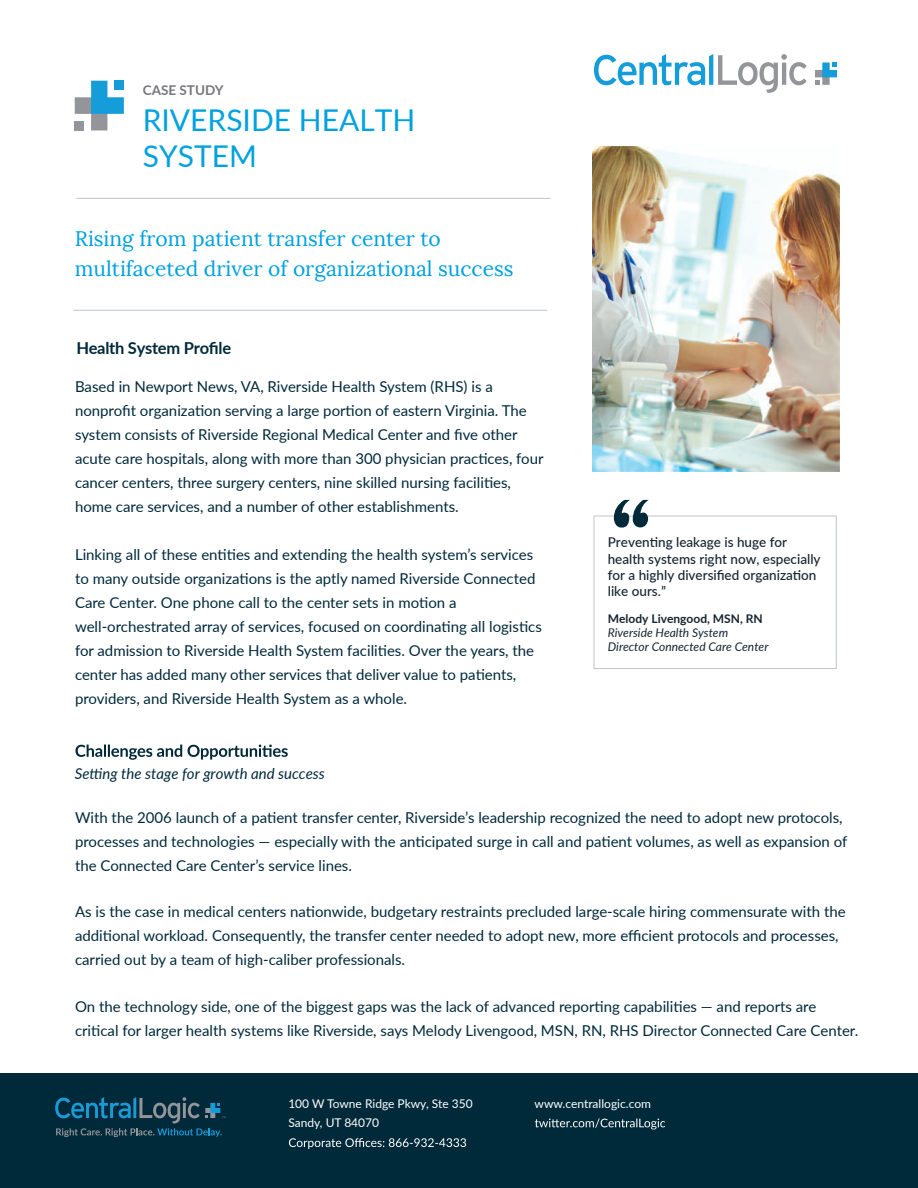
<style>
.page{position:relative;width:918px;height:1188px;background:#fff}
.page>*{position:absolute;margin:0;border:0;box-sizing:border-box;transform-origin:0 0}
.t1{font:30px/36px "Lato";color:#00a1df}
.t2{font:21px/30px "Lora";color:#00a1df}
.t3{font:700 16.5px "Lato";letter-spacing:-.015em;color:#00293a}
.t4{font:15px/24px "Lato";color:#00293a}
.t5{font:italic 15px "Lato";color:#00293a}
.t6{font:500 13.5px/16.2px "Lato";color:#16242e}
.t7{font:700 13.5px "Lato";color:#75777a}
.t8{font:12px/19.6px "Lato";color:#fff}
.t9{font:italic 12px/14.4px "Lato";color:#16242e}
.t10{font:700 12px "Lato";color:#16242e}
</style>
<div class="page">
<img style="left:593px;top:147px;width:246px;height:325px">
<div style="left:0;top:1073px;width:918px;height:115px;background:#00293a"></div>
<div style="left:594px;top:516px;width:243px;height:153px;border:1px solid #c1c5c9"></div>
<svg style="left:614px;top:500px;width:35px;height:28px"></svg>
<hr style="left:76px;top:198px;width:474px;height:1px;background:#c1c5c9">
<hr style="left:73px;top:310px;width:474px;height:1px;background:#c1c5c9">
<svg style="left:75px;top:745px;width:213px;height:15px"></svg>
<svg style="left:289px;top:1138px;width:177px;height:11px"></svg>
<svg style="left:535px;top:1118px;width:130px;height:12px"></svg>
<svg style="left:594px;top:54px;width:213px;height:39px"></svg>
<svg style="left:815px;top:63px;width:22px;height:22px"></svg>
<svg style="left:75px;top:81px;width:49px;height:49px"></svg>
<div style="left:75px;top:121px;width:9px;height:9px;background:#94959a"></div>
<div style="left:115px;top:81px;width:9px;height:9px;background:#159dd9"></div>
<svg style="left:55px;top:1097px;width:171px;height:40px"></svg>
<p class="t7" style="left:143px;top:80px;width:82px">CASE STUDY</p>
<h1 class="t1" style="left:143px;top:100px;width:274px">RIVERSIDE HEALTH<br>SYSTEM</h1>
<h2 class="t2" style="left:75px;top:224px;width:440px">Rising from patient transfer center to multifaceted driver of organizational success</h2>
<p class="t3" style="left:76px;top:336px;width:156px">Health System Profile</p>
<p class="t4" style="left:75px;top:374px;width:470px">Based in Newport News, VA, Riverside Health System (RHS) is a nonprofit organization serving a large portion of eastern Virginia. The system consists of Riverside Regional Medical Center and five other acute care hospitals, along with more than 300 physician practices, four cancer centers, three surgery centers, nine skilled nursing facilities, home care services, and a number of other establishments.</p>
<p class="t4" style="left:75px;top:542px;width:468px">Linking all of these entities and extending the health system’s services to many outside organizations is the aptly named Riverside Connected Care Center. One phone call to the center sets in motion a well-orchestrated array of services, focused on coordinating all logistics for admission to Riverside Health System facilities. Over the years, the center has added many other services that deliver value to patients, providers, and Riverside Health System as a whole.</p>
<p class="t5" style="left:75px;top:763px;width:252px">Setting the stage for growth and success</p>
<p class="t6" style="left:608px;top:534px;width:214px">Preventing leakage is huge for health systems right now, especially for a highly diversified organization like ours.”</p>
<p class="t10" style="left:608px;top:609px;width:156px">Melody Livengood, MSN, RN</p>
<p class="t9" style="left:608px;top:625px;width:162px">Riverside Health System<br>Director Connected Care Center</p>
<p class="t4" style="left:75px;top:804px;width:774px">With the 2006 launch of a patient transfer center, Riverside’s leadership recognized the need to adopt new protocols, processes and technologies — especially with the anticipated surge in call and patient volumes, as well as expansion of the Connected Care Center’s service lines.</p>
<p class="t4" style="left:75px;top:899px;width:772px">As is the case in medical centers nationwide, budgetary restraints precluded large-scale hiring commensurate with the additional workload. Consequently, the transfer center needed to adopt new, more efficient protocols and processes, carried out by a team of high-caliber professionals.</p>
<p class="t4" style="left:75px;top:993px;width:785px">On the technology side, one of the biggest gaps was the lack of advanced reporting capabilities — and reports are critical for larger health systems like Riverside, says Melody Livengood, MSN, RN, RHS Director Connected Care Center.</p>
<p class="t8" style="left:288px;top:1093px;width:186px">100 W Towne Ridge Pkwy, Ste 350<br>Sandy, UT 84070</p>
<p class="t8" style="left:535px;top:1093px;width:118px">www.centrallogic.com</p>
</div>
